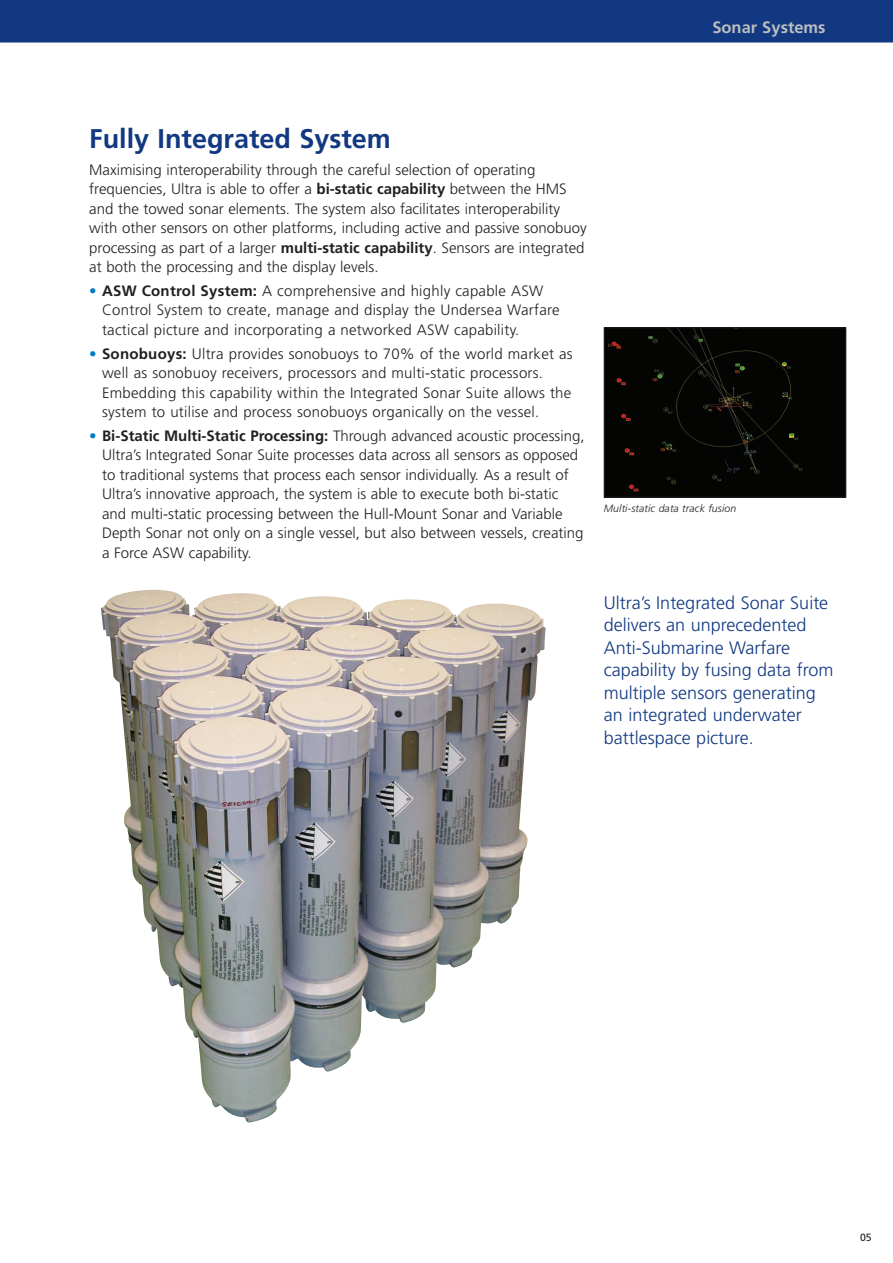
<style>
.page{position:relative;width:893px;height:1263px;background:#fff}
.page>*{position:absolute;margin:0;border:0;box-sizing:border-box;transform-origin:0 0}
.t1{font:700 27px "Frutiger";color:#113880}
.t2{font:300 18px/22.5px "Frutiger";color:#113880}
.t3{font:700 16.5px "Frutiger";color:#bcbdc0}
.t4{font:300 15px/19.5px "Frutiger";color:#231f20}
.t5{font:italic 300 10.5px "Frutiger";letter-spacing:.01em;color:#231f20}
.t6{font:10.5px "Frutiger";color:#231f20}
.s1{font-weight:700}
.s2{color:#007bc3}
</style>
<div class="page">
<img style="left:101px;top:589px;width:445px;height:534px">
<div style="left:606px;top:329px;width:238px;height:166px;background:#040503"></div>
<div style="left:604px;top:327px;width:242px;height:170px;border:1px solid #231f20"></div>
<div style="left:0;top:0;width:893px;height:43px;background:#113880"></div>
<p class="t3" style="left:712px;top:21px;width:115px">Sonar Systems</p>
<h1 class="t1" style="left:89px;top:128px;width:303px">Fully Integrated System</h1>
<p class="t4" style="left:89px;top:161px;width:499px">Maximising interoperability through the careful selection of operating frequencies, Ultra is able to offer a <span class="s1">bi-static capability</span> between the HMS and the towed sonar elements. The system also facilitates interoperability with other sensors on other platforms, including active and passive sonobuoy processing as part of a larger <span class="s1">multi-static capability</span>. Sensors are integrated at both the processing and the display levels.</p>
<p class="t4" style="left:102px;top:282px;width:459px;text-indent:-13px"><span class="s2">•</span> <span class="s1">ASW Control System:</span> A comprehensive and highly capable ASW<br>Control System to create, manage and display the Undersea Warfare tactical picture and incorporating a networked ASW capability.</p>
<p class="t4" style="left:102px;top:345px;width:472px;text-indent:-13px"><span class="s2">•</span> <span class="s1">Sonobuoys:</span> Ultra provides sonobuoys to 70% of the world market as well as sonobuoy receivers, processors and multi-static processors.<br>Embedding this capability within the Integrated Sonar Suite allows the system to utilise and process sonobuoys organically on the vessel.</p>
<p class="t4" style="left:102px;top:427px;width:484px;text-indent:-13px"><span class="s2">•</span> <span class="s1">Bi-Static Multi-Static Processing:</span> Through advanced acoustic processing, Ultra’s Integrated Sonar Suite processes data across all sensors as opposed to traditional systems that process each sensor individually. As a result of Ultra’s innovative approach, the system is able to execute both bi-static and multi-static processing between the Hull-Mount Sonar and Variable Depth Sonar not only on a single vessel, but also between vessels, creating a Force ASW capability.</p>
<p class="t5" style="left:604px;top:504px;width:134px">Multi-static data track fusion</p>
<p class="t2" style="left:604px;top:593px;width:231px">Ultra’s Integrated Sonar Suite delivers an unprecedented<br>Anti-Submarine Warfare capability by fusing data from multiple sensors generating an integrated underwater battlespace picture.</p>
<p class="t6" style="left:860px;top:1233px;width:13px">05</p>
</div>
